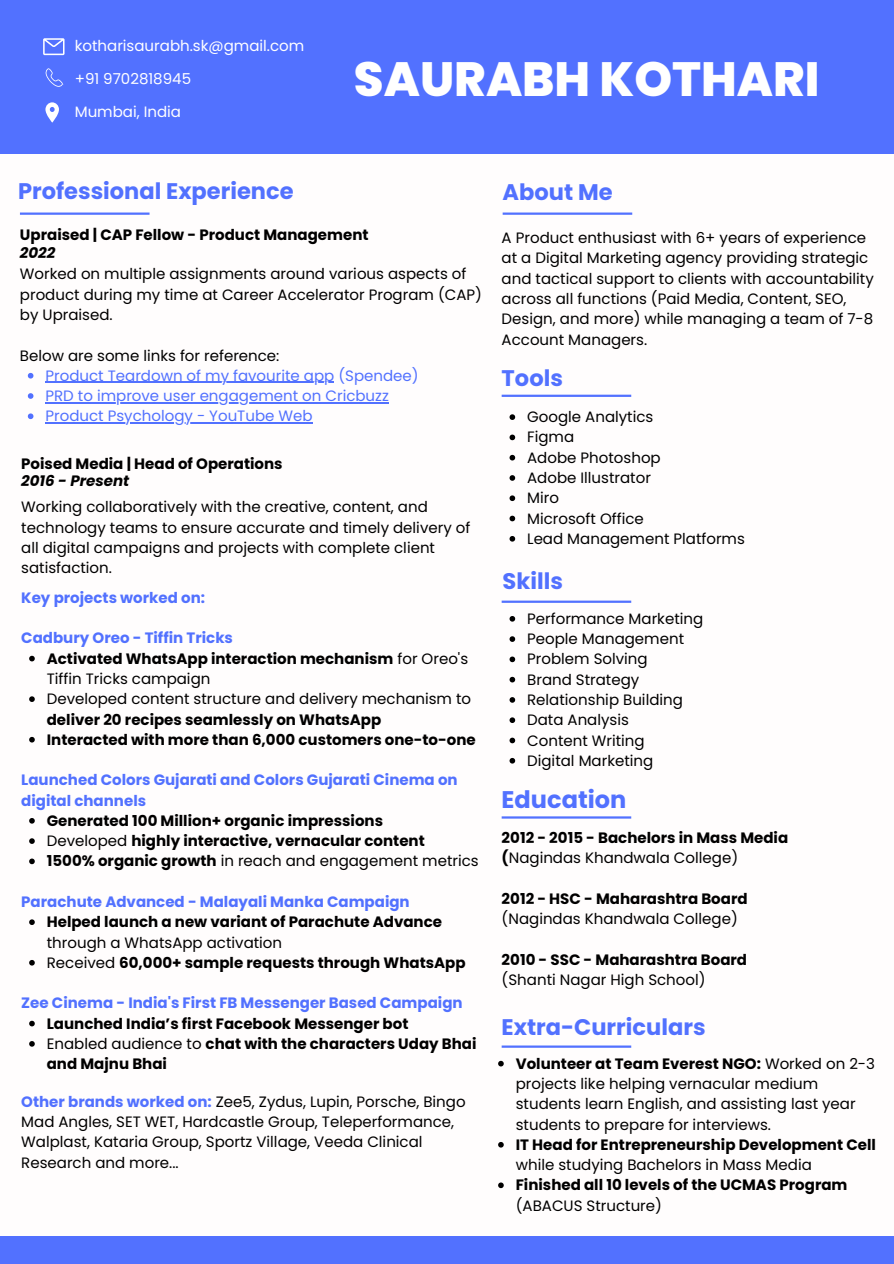
<style>
.page{position:relative;width:894px;height:1264px;background:#fff}
.page>*{position:absolute;margin:0;border:0;box-sizing:border-box;transform-origin:0 0}
.t1{font:800 48px "Poppins";color:#fff}
.t2{font:700 24px "Poppins";color:#5271ff}
.t3{font:700 22.5px "Poppins";color:#5271ff}
.t4{font:15px/20.2px "Poppins";color:#000}
.t5{font:700 15px/20.2px "Poppins";color:#000}
.t6{font:700 15px/20.2px "Poppins";color:#5271ff}
.t7{font:15px/20.2px "Poppins";color:#5271ff}
.t8{font:15px "Poppins";color:#fff}
.t9{font:italic 700 15px "Poppins";color:#000}
.s1{font-weight:700}
.s2{font-weight:400}
.s3{font-weight:700;color:#5271ff}
</style>
<div class="page">
<div style="left:0;top:0;width:893px;height:153px;background:#5271ff"></div>
<div style="left:0;top:1236px;width:893px;height:27px;background:#5271ff"></div>
<hr style="left:502px;top:212px;width:130px;height:3px;background:#5271ff">
<hr style="left:501px;top:1045px;width:130px;height:2px;background:#5271ff">
<hr style="left:501px;top:600px;width:130px;height:3px;background:#5271ff">
<hr style="left:501px;top:394px;width:130px;height:3px;background:#5271ff">
<hr style="left:20px;top:212px;width:129px;height:3px;background:#5271ff">
<hr style="left:501px;top:816px;width:130px;height:2px;background:#5271ff">
<svg style="left:43px;top:38px;width:21px;height:17px"></svg>
<svg style="left:45px;top:102px;width:14px;height:21px"></svg>
<svg style="left:45px;top:68px;width:18px;height:19px"></svg>
<svg style="left:509px;top:616px;width:6px;height:5px"></svg>
<svg style="left:509px;top:636px;width:6px;height:6px"></svg>
<svg style="left:509px;top:656px;width:6px;height:6px"></svg>
<svg style="left:509px;top:677px;width:6px;height:5px"></svg>
<svg style="left:509px;top:697px;width:6px;height:5px"></svg>
<svg style="left:509px;top:717px;width:6px;height:6px"></svg>
<svg style="left:509px;top:737px;width:6px;height:6px"></svg>
<svg style="left:509px;top:758px;width:6px;height:5px"></svg>
<svg style="left:509px;top:414px;width:6px;height:6px"></svg>
<svg style="left:509px;top:434px;width:6px;height:6px"></svg>
<svg style="left:509px;top:455px;width:6px;height:5px"></svg>
<svg style="left:509px;top:475px;width:6px;height:6px"></svg>
<svg style="left:509px;top:495px;width:6px;height:6px"></svg>
<svg style="left:509px;top:515px;width:6px;height:6px"></svg>
<svg style="left:509px;top:536px;width:6px;height:5px"></svg>
<svg style="left:28px;top:373px;width:5px;height:5px"></svg>
<hr style="left:45px;top:382px;width:289px;height:1px;background:#5271ff">
<svg style="left:28px;top:393px;width:5px;height:6px"></svg>
<hr style="left:45px;top:402px;width:344px;height:1px;background:#5271ff">
<svg style="left:28px;top:413px;width:5px;height:6px"></svg>
<hr style="left:45px;top:422px;width:267px;height:1px;background:#5271ff">
<svg style="left:29px;top:655px;width:6px;height:6px"></svg>
<svg style="left:29px;top:696px;width:6px;height:6px"></svg>
<svg style="left:29px;top:737px;width:6px;height:5px"></svg>
<svg style="left:29px;top:818px;width:6px;height:5px"></svg>
<svg style="left:29px;top:838px;width:6px;height:6px"></svg>
<svg style="left:29px;top:858px;width:6px;height:6px"></svg>
<svg style="left:29px;top:919px;width:6px;height:6px"></svg>
<svg style="left:29px;top:960px;width:6px;height:5px"></svg>
<svg style="left:29px;top:1020px;width:6px;height:6px"></svg>
<svg style="left:29px;top:1041px;width:6px;height:5px"></svg>
<svg style="left:498px;top:1060px;width:5px;height:6px"></svg>
<svg style="left:498px;top:1142px;width:5px;height:5px"></svg>
<svg style="left:498px;top:1182px;width:5px;height:6px"></svg>
<p class="t8" style="left:75px;top:36px;width:231px">kotharisaurabh.sk@gmail.com</p>
<p class="t8" style="left:75px;top:68px;width:118px">+91 9702818945</p>
<p class="t8" style="left:75px;top:101px;width:108px">Mumbai, India</p>
<h3 class="t3" style="left:18px;top:175px;width:277px">Professional Experience</h3>
<h1 class="t1" style="left:354px;top:46px;width:467px">SAURABH KOTHARI</h1>
<h3 class="t3" style="left:502px;top:176px;width:111px">About Me</h3>
<p class="t5" style="left:20px;top:225px;width:350px">Upraised | CAP Fellow - Product Management</p>
<p class="t9" style="left:20px;top:242px;width:37px">2022</p>
<p class="t4" style="left:20px;top:264px;width:463px">Worked on multiple assignments around various aspects of product during my time at Career Accelerator Program (CAP) by Upraised.</p>
<p class="t4" style="left:20px;top:345px;width:261px">Below are some links for reference:</p>
<p class="t7" style="left:45px;top:365px;width:374px">Product Teardown of my favourite app (Spendee)<br>PRD to improve user engagement on Cricbuzz<br>Product Psychology - YouTube Web</p>
<p class="t5" style="left:21px;top:453px;width:263px">Poised Media | Head of Operations</p>
<p class="t9" style="left:21px;top:470px;width:110px">2016 - Present</p>
<p class="t4" style="left:21px;top:497px;width:450px">Working collaboratively with the creative, content, and technology teams to ensure accurate and timely delivery of all digital campaigns and projects with complete client satisfaction.</p>
<p class="t6" style="left:21px;top:587px;width:185px">Key projects worked on:</p>
<p class="t6" style="left:21px;top:628px;width:213px">Cadbury Oreo - Tiffin Tricks</p>
<p class="t4" style="left:47px;top:648px;width:426px"><span class="s1">Activated WhatsApp interaction mechanism</span> for Oreo's<br>Tiffin Tricks campaign<br>Developed content structure and delivery mechanism to</p>
<p class="t5" style="left:47px;top:709px;width:430px">deliver 20 recipes seamlessly on WhatsApp<br>Interacted with more than 6,000 customers one-to-one</p>
<p class="t6" style="left:21px;top:770px;width:438px">Launched Colors Gujarati and Colors Gujarati Cinema on digital channels</p>
<p class="t5" style="left:47px;top:810px;width:433px">Generated 100 Million+ organic impressions<br><span class="s2">Developed</span> highly interactive, vernacular content<br>1500% organic growth <span class="s2">in reach and engagement metrics</span></p>
<p class="t6" style="left:21px;top:891px;width:390px">Parachute Advanced - Malayali Manka Campaign</p>
<p class="t5" style="left:47px;top:911px;width:396px">Helped launch a new variant of Parachute Advance</p>
<p class="t5" style="left:47px;top:932px;width:420px"><span class="s2">through a WhatsApp activation<br>Received</span> 60,000+ sample requests through WhatsApp</p>
<p class="t6" style="left:21px;top:993px;width:443px">Zee Cinema - India's First FB Messenger Based Campaign</p>
<p class="t5" style="left:47px;top:1013px;width:431px">Launched India’s first Facebook Messenger bot<br><span class="s2">Enabled audience to</span> chat with the characters Uday Bhai and Majnu Bhai</p>
<p class="t4" style="left:21px;top:1091px;width:446px"><span class="s3">Other brands worked on:</span> Zee5, Zydus, Lupin, Porsche, Bingo Mad Angles, SET WET, Hardcastle Group, Teleperformance, Walplast, Kataria Group, Sportz Village, Veeda Clinical Research and more...</p>
<p class="t4" style="left:501px;top:228px;width:373px">A Product enthusiast with 6+ years of experience at a Digital Marketing agency providing strategic and tactical support to clients with accountability across all functions (Paid Media, Content, SEO, Design, and more) while managing a team of 7-8<br>Account Managers.</p>
<h3 class="t3" style="left:501px;top:362px;width:63px">Tools</h3>
<p class="t4" style="left:527px;top:407px;width:219px">Google Analytics<br>Figma<br>Adobe Photoshop<br>Adobe Illustrator<br>Miro<br>Microsoft Office<br>Lead Management Platforms</p>
<h3 class="t3" style="left:502px;top:565px;width:62px">Skills</h3>
<p class="t4" style="left:527px;top:608px;width:177px">Performance Marketing<br>People Management<br>Problem Solving<br>Brand Strategy<br>Relationship Building<br>Data Analysis<br>Content Writing<br>Digital Marketing</p>
<h2 class="t2" style="left:501px;top:783px;width:126px">Education</h2>
<p class="t5" style="left:501px;top:827px;width:288px">2012 - 2015 - Bachelors in Mass Media (<span class="s2">Nagindas Khandwala College)</span></p>
<p class="t5" style="left:501px;top:888px;width:247px">2012 - HSC - Maharashtra Board</p>
<p class="t4" style="left:501px;top:908px;width:237px">(Nagindas Khandwala College)</p>
<p class="t5" style="left:501px;top:949px;width:247px">2010 - SSC - Maharashtra Board</p>
<p class="t4" style="left:501px;top:969px;width:205px">(Shanti Nagar High School)</p>
<h3 class="t3" style="left:501px;top:1011px;width:205px">Extra-Curriculars</h3>
<p class="t4" style="left:515px;top:1053px;width:361px"><span class="s1">Volunteer at Team Everest NGO:</span> Worked on 2-3 projects like helping vernacular medium students learn English, and assisting last year students to prepare for interviews.</p>
<p class="t5" style="left:515px;top:1134px;width:361px">IT Head for Entrepreneurship Development Cell</p>
<p class="t4" style="left:515px;top:1154px;width:297px">while studying Bachelors in Mass Media</p>
<p class="t5" style="left:515px;top:1174px;width:333px">Finished all 10 levels of the UCMAS Program</p>
<p class="t4" style="left:515px;top:1195px;width:148px">(ABACUS Structure)</p>
</div>
